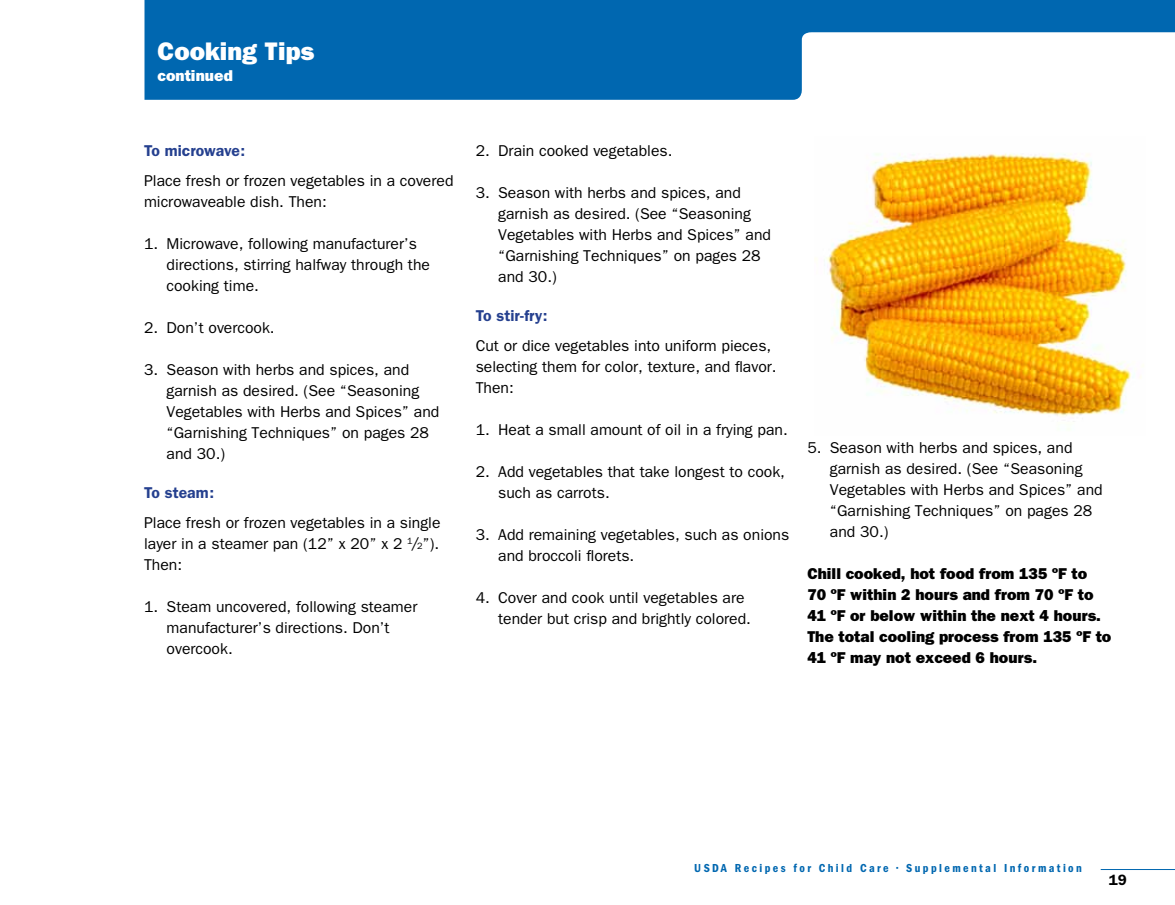
<style>
.page{position:relative;width:1175px;height:905px;background:#fff}
.page>*{position:absolute;margin:0;border:0;box-sizing:border-box;transform-origin:0 0}
.t1{font:800 25.5px "Franklin Gothic";color:#fff}
.t2{font:15.75px/21px "Franklin Gothic";color:#000}
.t3{font:800 15.75px/21px "Franklin Gothic";color:#000}
.t4{font:600 15.75px "Franklin Gothic";color:#25408f}
.t5{font:800 15.75px "Franklin Gothic";color:#fff}
.t6{font:600 15px "Franklin Gothic";color:#000}
.t7{font:600 condensed 12px "Franklin Gothic";letter-spacing:.2em;color:#0067b0}
.s1{font-size:9.15px}
</style>
<div class="page">
<svg style="left:144px;top:0;width:1030px;height:100px;fill:#0067b0"></svg>
<hr style="left:1100px;top:869px;width:74px;height:1px;background:#0067b0">
<img style="left:815px;top:153px;width:326px;height:277px">
<h1 class="t1" style="left:158px;top:36px;width:158px">Cooking Tips</h1>
<p class="t5" style="left:158px;top:66px;width:77px">continued</p>
<p class="t4" style="left:144px;top:141px;width:103px">To microwave:</p>
<p class="t2" style="left:144px;top:170px;width:311px">Place fresh or frozen vegetables in a covered microwaveable dish. Then:</p>
<p class="t2" style="left:167px;top:233px;width:265px;text-indent:-23px">1. Microwave, following manufacturer’s directions, stirring halfway through the cooking time.</p>
<p class="t2" style="left:144px;top:317px;width:132px">2. Don’t overcook.</p>
<p class="t2" style="left:167px;top:359px;width:274px;text-indent:-23px">3. Season with herbs and spices, and garnish as desired. (See “Seasoning<br>Vegetables with Herbs and Spices” and “Garnishing Techniques” on pages 28 and 30.)</p>
<p class="t4" style="left:144px;top:483px;width:72px">To steam:</p>
<p class="t2" style="left:144px;top:512px;width:298px;text-align:justify">Place fresh or frozen vegetables in a single layer in a steamer pan (12” x 20” x 2 <sup>1</sup>/<span class="s1">2</span>”).<br>Then:</p>
<p class="t2" style="left:167px;top:596px;width:252px;text-indent:-23px">1. Steam uncovered, following steamer manufacturer’s directions. Don’t overcook.</p>
<p class="t2" style="left:476px;top:140px;width:198px">2. Drain cooked vegetables.</p>
<p class="t2" style="left:498px;top:182px;width:274px;text-indent:-23px">3. Season with herbs and spices, and garnish as desired. (See “Seasoning<br>Vegetables with Herbs and Spices” and “Garnishing Techniques” on pages 28 and 30.)</p>
<p class="t4" style="left:476px;top:306px;width:73px">To stir-fry:</p>
<p class="t2" style="left:476px;top:335px;width:302px">Cut or dice vegetables into uniform pieces, selecting them for color, texture, and flavor.<br>Then:</p>
<p class="t2" style="left:476px;top:419px;width:313px">1. Heat a small amount of oil in a frying pan.</p>
<p class="t2" style="left:498px;top:461px;width:288px;text-indent:-23px">2. Add vegetables that take longest to cook, such as carrots.</p>
<p class="t2" style="left:498px;top:524px;width:292px;text-indent:-23px">3. Add remaining vegetables, such as onions and broccoli florets.</p>
<p class="t2" style="left:498px;top:587px;width:254px;text-indent:-23px">4. Cover and cook until vegetables are tender but crisp and brightly colored.</p>
<p class="t2" style="left:830px;top:437px;width:274px;text-indent:-23px">5. Season with herbs and spices, and garnish as desired. (See “Seasoning<br>Vegetables with Herbs and Spices” and “Garnishing Techniques” on pages 28 and 30.)</p>
<p class="t3" style="left:807px;top:563px;width:305px">Chill cooked, hot food from 135 ºF to<br>70 ºF within 2 hours and from 70 ºF to 41 ºF or below within the next 4 hours.<br>The total cooling process from 135 ºF to 41 ºF may not exceed 6 hours.</p>
<p class="t7" style="left:694px;top:861px;width:389px">USDA Recipes for Child Care • Supplemental Information</p>
<p class="t6" style="left:1108px;top:870px;width:20px">19</p>
</div>
